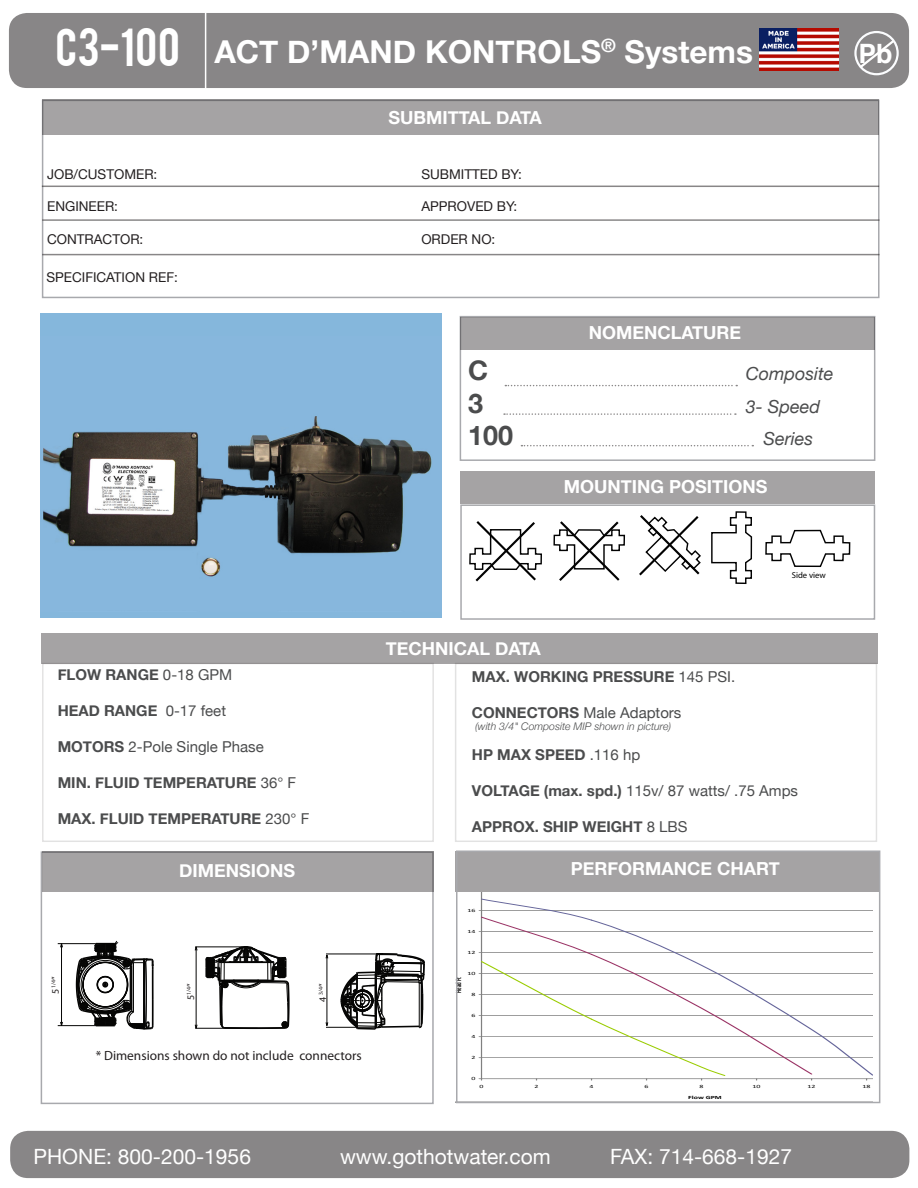
<style>
.page{position:relative;width:918px;height:1188px;background:#fff}
.page>*{position:absolute;margin:0;border:0;box-sizing:border-box;transform-origin:0 0}
.t1{font:42px "Bebas";color:#fff}
.t2{font:700 31.5px "Helvetica Neue";color:#fff}
.t3{font:700 27px "Helvetica Neue";color:#4b4c4d}
.t4{font:700 26.7px "Helvetica";color:#fff}
.t5{font:21px "Helvetica Neue";color:#fff}
.t6{font:700 18px "Helvetica Neue";color:#fff}
.t7{font:italic 18px "Helvetica Neue";color:#4b4c4d}
.t8{font:700 15px "Helvetica Neue";color:#4b4c4d}
.t9{font:15px "Helvetica Neue";color:#4b4c4d}
.t10{font:13.5px "Helvetica Neue";color:#231f20}
.t11{font:13.35px "Myriad Pro";color:#231f20}
.t12{font:italic 300 10.5px "Helvetica Neue";color:#4b4c4d}
.t13{font:8.55px "Myriad Pro";color:#000}
.t14{font:700 7.8px "Calibri";color:#000;scale:.62 1}
.t15{font:5.85px "Myriad Pro";color:#231f20}
.t16{font:4.8px "Calibri";color:#000;scale:1.62 1}
.t17{font:700 4.8px "Calibri";color:#000;scale:1.62 1}
.s1{font-weight:400}
.s2{font-weight:700}
.s3{font-size:10.05px}
</style>
<div class="page">
<div style="left:42px;top:100px;width:838px;height:198px;border:2px solid #a8a9ad"></div>
<div style="left:42px;top:100px;width:836px;height:35px;background:#a5a3a4"></div>
<hr style="left:42px;top:186px;width:837px;height:1px;background:#231f20">
<hr style="left:42px;top:219px;width:838px;height:2px;background:#231f20">
<hr style="left:42px;top:254px;width:838px;height:1px;background:#231f20">
<div style="left:41px;top:633px;width:837px;height:31px;background:#a5a3a4"></div>
<div style="left:10px;top:1131px;width:899px;height:47px;background:#888687;border-radius:18px"></div>
<div style="left:460px;top:316px;width:415px;height:145px;border:2px solid #a8a9ad"></div>
<div style="left:460px;top:317px;width:415px;height:33px;background:#a5a3a4"></div>
<svg style="left:469px;top:521px;width:73px;height:61px"></svg>
<svg style="left:553px;top:521px;width:73px;height:60px"></svg>
<svg style="left:639px;top:515px;width:62px;height:61px"></svg>
<svg style="left:711px;top:511px;width:42px;height:73px"></svg>
<svg style="left:765px;top:529px;width:86px;height:39px"></svg>
<svg style="left:505px;top:385px;width:232px;height:1px"></svg>
<svg style="left:504px;top:413px;width:232px;height:2px"></svg>
<svg style="left:521px;top:445px;width:232px;height:1px"></svg>
<div style="left:460px;top:504px;width:415px;height:116px;border:2px solid #a8a9ad"></div>
<div style="left:460px;top:471px;width:415px;height:33px;background:#a5a3a4"></div>
<div style="left:40px;top:314px;width:401px;height:304px;background:#85b7dc"></div>
<img style="left:43px;top:416px;width:389px;height:161px">
<svg style="left:455px;top:893px;width:418px;height:209px"></svg>
<div style="left:41px;top:851px;width:393px;height:253px;border:2px solid #a8a9ad"></div>
<div style="left:42px;top:851px;width:392px;height:41px;background:#a5a3a4"></div>
<div style="left:455px;top:851px;width:424px;height:41px;background:#a5a3a4"></div>
<hr style="left:58px;top:1025px;width:38px;height:1px;background:#050504">
<hr style="left:58px;top:943px;width:38px;height:1px;background:#050504">
<svg style="left:75px;top:940px;width:79px;height:90px"></svg>
<svg style="left:60px;top:1021px;width:3px;height:6px"></svg>
<hr style="left:61px;top:944px;width:1px;height:82px;background:#050504">
<hr style="left:326px;top:954px;width:54px;height:1px;background:#050504">
<hr style="left:326px;top:1027px;width:51px;height:1px;background:#050504">
<svg style="left:340px;top:953px;width:85px;height:77px"></svg>
<hr style="left:195px;top:947px;width:52px;height:1px;background:#050504">
<hr style="left:195px;top:1028px;width:63px;height:1px;background:#050504">
<svg style="left:205px;top:946px;width:85px;height:233px"></svg>
<svg style="left:194px;top:1024px;width:4px;height:5px"></svg>
<svg style="left:194px;top:946px;width:4px;height:5px"></svg>
<hr style="left:196px;top:947px;width:1px;height:81px;background:#050504">
<hr style="left:327px;top:955px;width:1px;height:70px;background:#050504">
<svg style="left:325px;top:953px;width:4px;height:6px"></svg>
<svg style="left:325px;top:1022px;width:4px;height:6px"></svg>
<div style="left:456px;top:850px;width:424px;height:253px;border:2px solid #a8a9ad"></div>
<div style="left:9px;top:13px;width:900px;height:75px;background:#888687;border-radius:18px"></div>
<hr style="left:205px;top:1px;width:1px;height:92px;background:#fff">
<div style="left:854px;top:31px;width:45px;height:44px;border:2px solid #fbfcfe;border-radius:50%"></div>
<svg style="left:858px;top:38px;width:39px;height:32px"></svg>
<img style="left:760px;top:29px;width:79px;height:42px">
<p class="t1" style="left:56px;top:16px;width:126px">C3-100</p>
<p class="t2" style="left:214px;top:32px;width:540px">ACT D’MAND KONTROLS<sup>®</sup> Systems</p>
<p class="t4" style="left:858px;top:32px;width:36px">Pb</p>
<p class="t6" style="left:388px;top:106px;width:155px">SUBMITTAL DATA</p>
<p class="t10" style="left:47px;top:166px;width:112px">JOB/CUSTOMER:</p>
<p class="t10" style="left:421px;top:166px;width:102px">SUBMITTED BY:</p>
<p class="t10" style="left:47px;top:198px;width:72px">ENGINEER:</p>
<p class="t10" style="left:421px;top:198px;width:98px">APPROVED BY:</p>
<p class="t10" style="left:47px;top:231px;width:98px">CONTRACTOR:</p>
<p class="t10" style="left:421px;top:231px;width:76px">ORDER NO:</p>
<p class="t10" style="left:46px;top:269px;width:133px">SPECIFICATION REF:</p>
<p class="t8" style="left:58px;top:666px;width:176px">FLOW RANGE <span class="s1">0-18 GPM</span></p>
<p class="t8" style="left:58px;top:702px;width:170px">HEAD RANGE <span class="s1">0-17 feet</span></p>
<p class="t9" style="left:58px;top:738px;width:208px"><span class="s2">MOTORS</span> 2-Pole Single Phase</p>
<p class="t8" style="left:58px;top:774px;width:240px">MIN. FLUID TEMPERATURE <span class="s1">36° F</span></p>
<p class="t8" style="left:58px;top:810px;width:253px">MAX. FLUID TEMPERATURE <span class="s1">230° F</span></p>
<p class="t6" style="left:589px;top:321px;width:154px">NOMENCLATURE</p>
<p class="t3" style="left:468px;top:354px;width:22px">C</p>
<p class="t7" style="left:746px;top:363px;width:89px">Composite</p>
<p class="t3" style="left:468px;top:386px;width:17px">3</p>
<p class="t7" style="left:746px;top:395px;width:76px">3- Speed</p>
<p class="t3" style="left:468px;top:419px;width:47px">100</p>
<p class="t7" style="left:763px;top:428px;width:51px">Series</p>
<p class="t6" style="left:564px;top:475px;width:205px">MOUNTING POSITIONS</p>
<p class="t13" style="left:792px;top:570px;width:36px">Side view</p>
<p class="t6" style="left:386px;top:637px;width:157px">TECHNICAL DATA</p>
<p class="t8" style="left:472px;top:667px;width:265px">MAX. WORKING PRESSURE <span class="s1">145 PSI.</span></p>
<p class="t9" style="left:472px;top:703px;width:211px"><span class="s2">CONNECTORS</span> Male Adaptors</p>
<p class="t8" style="left:472px;top:745px;width:170px">HP MAX SPEED <span class="s1">.116 hp</span></p>
<p class="t9" style="left:472px;top:781px;width:328px"><span class="s2">VOLTAGE (max. spd.)</span> 115v/ 87 watts/ .75 Amps</p>
<p class="t8" style="left:472px;top:817px;width:217px">APPROX. SHIP WEIGHT <span class="s1">8 LBS</span></p>
<p class="t12" style="left:475px;top:720px;width:198px">(with 3/4" Composite MIP shown in picture)</p>
<p class="t6" style="left:179px;top:859px;width:117px">DIMENSIONS</p>
<p class="t6" style="left:571px;top:858px;width:211px">PERFORMANCE CHART</p>
<p class="t16" style="left:468px;top:907px;width:6px">16</p>
<p class="t16" style="left:468px;top:928px;width:6px">14</p>
<p class="t15" style="left:50px;top:994px;width:19px;rotate:-90deg"><span class="s3">5</span> 1/4<span class="s3">”</span></p>
<p class="t15" style="left:185px;top:1000px;width:18px;rotate:-90deg"><span class="s3">5</span>1/4<span class="s3">”</span></p>
<p class="t15" style="left:317px;top:1002px;width:19px;rotate:-90deg"><span class="s3">4</span> 3/4<span class="s3">”</span></p>
<p class="t11" style="left:96px;top:1047px;width:267px">* Dimensions shown do not include connectors</p>
<p class="t16" style="left:468px;top:949px;width:6px">12</p>
<p class="t16" style="left:468px;top:970px;width:6px">10</p>
<p class="t14" style="left:454px;top:993px;width:27px;rotate:-90deg">Head Ft</p>
<p class="t16" style="left:472px;top:991px;width:4px">8</p>
<p class="t16" style="left:472px;top:1012px;width:4px">6</p>
<p class="t16" style="left:472px;top:1034px;width:4px">4</p>
<p class="t16" style="left:472px;top:1055px;width:4px">2</p>
<p class="t16" style="left:472px;top:1076px;width:4px">0</p>
<p class="t16" style="left:480px;top:1083px;width:4px">0</p>
<p class="t16" style="left:535px;top:1083px;width:4px">2</p>
<p class="t16" style="left:590px;top:1083px;width:4px">4</p>
<p class="t16" style="left:645px;top:1083px;width:4px">6</p>
<p class="t16" style="left:700px;top:1083px;width:4px">8</p>
<p class="t16" style="left:753px;top:1083px;width:6px">10</p>
<p class="t16" style="left:808px;top:1083px;width:6px">12</p>
<p class="t16" style="left:863px;top:1083px;width:6px">18</p>
<p class="t17" style="left:688px;top:1094px;width:22px">Flow GPM</p>
<h3 class="t5" style="left:34px;top:1144px;width:219px">PHONE: 800-200-1956</h3>
<h3 class="t5" style="left:340px;top:1144px;width:212px">www.gothotwater.com</h3>
<h3 class="t5" style="left:610px;top:1144px;width:184px">FAX: 714-668-1927</h3>
</div>
